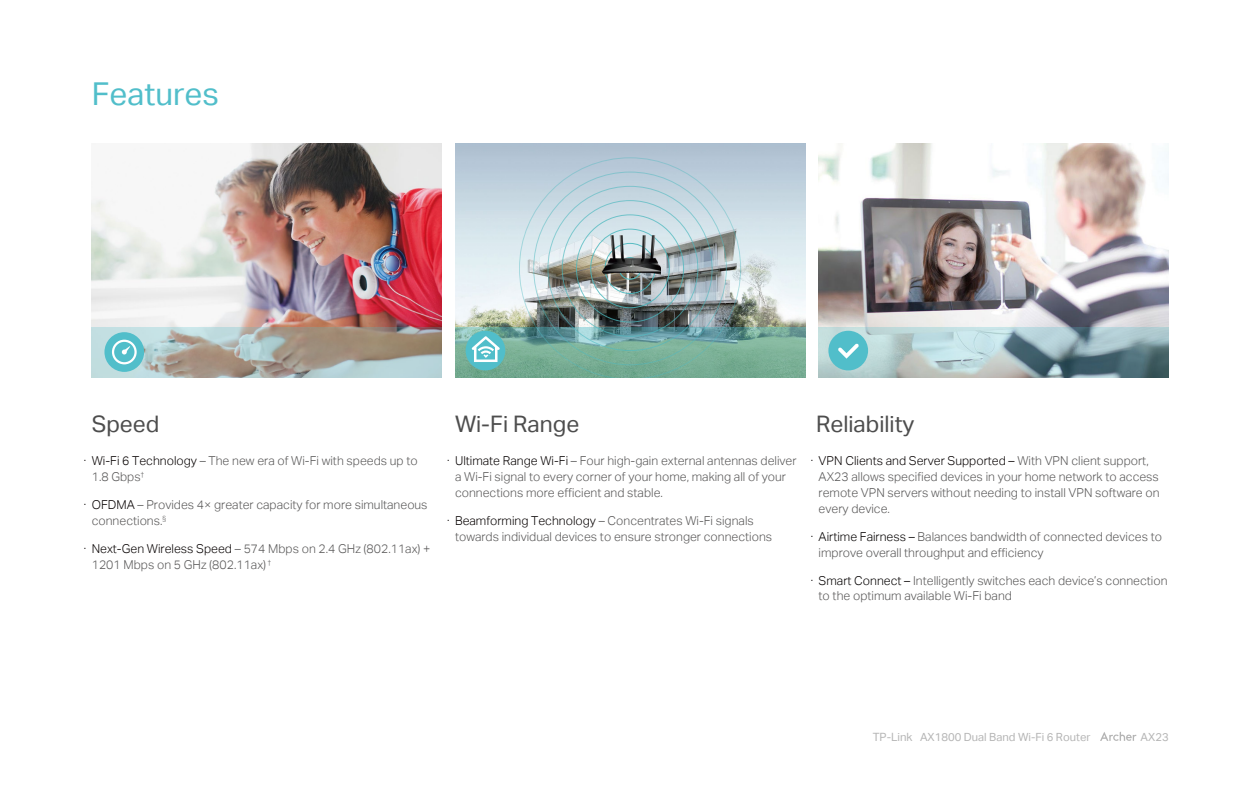
<style>
.page{position:relative;width:1260px;height:788px;background:#fff}
.page>*{position:absolute;margin:0;border:0;box-sizing:border-box;transform-origin:0 0}
.t1{font:31.5px "TP Link Aktiv Regular";color:#51beca}
.t2{font:22.75px "TP Link Aktiv Regular";color:#4d4d4d}
.t3{font:12.25px/15.8px "TP Link Aktiv Light";color:#585757}
.t4{font:11.2px "TP Link Aktiv Regular";color:#b5b5b5}
.s1{color:#060001}
.s2{color:#040000}
.s3{font-size:11.38px}
</style>
<div class="page">
<img style="left:92px;top:144px;width:350px;height:183px">
<svg style="left:92px;top:327px;width:350px;height:50px;background:#aaaca4"></svg>
<div style="left:104px;top:332px;width:40px;height:40px;background:#51beca;border-radius:50%"></div>
<svg style="left:112px;top:339px;width:25px;height:25px"></svg>
<img style="left:455px;top:144px;width:350px;height:183px">
<img style="left:519px;top:157px;width:222px;height:170px">
<img style="left:599px;top:229px;width:62px;height:50px">
<svg style="left:455px;top:327px;width:350px;height:50px;background:#74a998"></svg>
<div style="left:466px;top:331px;width:39px;height:39px;background:#51beca;border-radius:50%"></div>
<img style="left:819px;top:144px;width:350px;height:183px">
<svg style="left:819px;top:327px;width:350px;height:50px;background:#9bb4b8"></svg>
<div style="left:828px;top:331px;width:40px;height:39px;background:#51beca;border-radius:50%"></div>
<svg style="left:838px;top:343px;width:21px;height:15px"></svg>
<svg style="left:471px;top:336px;width:29px;height:26px"></svg>
<svg style="left:1100px;top:731px;width:36px;height:9px"></svg>
<h1 class="t1" style="left:92px;top:76px;width:129px">Features</h1>
<h2 class="t2" style="left:92px;top:411px;width:69px">Speed</h2>
<h2 class="t2" style="left:455px;top:411px;width:126px">Wi-Fi Range</h2>
<h2 class="t2" style="left:816px;top:411px;width:100px">Reliability</h2>
<p class="t3" style="left:819px;top:453px;width:343px;text-indent:-8px"><span class="s1">· VPN Clients and Server Supported –</span> With VPN client support, AX23 allows specified devices in your home network to access remote VPN servers without needing to install VPN software on every device.</p>
<p class="t3" style="left:819px;top:528px;width:345px;text-indent:-8px"><span class="s2">· Airtime Fairness –</span> Balances bandwidth of connected devices to improve overall throughput and efficiency</p>
<p class="t3" style="left:819px;top:572px;width:350px;text-indent:-8px"><span class="s2">· Smart Connect –</span> Intelligently switches each device’s connection to the optimum available Wi-Fi band</p>
<p class="t3" style="left:92px;top:453px;width:328px;text-indent:-8px"><span class="s1">· Wi-Fi 6 Technology</span> – The new era of Wi-Fi with speeds up to<br>1.8 Gbps<sup>†</sup></p>
<p class="t3" style="left:92px;top:497px;width:337px;text-indent:-8px"><span class="s1">· OFDMA</span> – Provides 4× greater capacity for more simultaneous connections.<sup>§</sup></p>
<p class="t3" style="left:92px;top:541px;width:340px;text-indent:-8px"><span class="s1">· Next-Gen Wireless Speed</span> – 574 Mbps on 2.4 GHz (802.11ax) +<br>1201 Mbps on 5 GHz (802.11ax) <sup>†</sup></p>
<p class="t3" style="left:455px;top:453px;width:343px;text-indent:-8px"><span class="s1">· Ultimate Range Wi-Fi</span> – Four high-gain external antennas deliver a Wi-Fi signal to every corner of your home, making all of your connections more efficient and stable.</p>
<p class="t3" style="left:455px;top:513px;width:319px;text-indent:-8px"><span class="s1">· Beamforming Technology</span> – Concentrates Wi-Fi signals towards individual devices to ensure stronger connections</p>
<p class="t4" style="left:873px;top:730px;width:219px"><span class="s3">TP-Link</span> AX1800 Dual Band Wi-Fi 6 Router</p>
<p class="t4" style="left:1141px;top:730px;width:30px">AX23</p>
</div>
